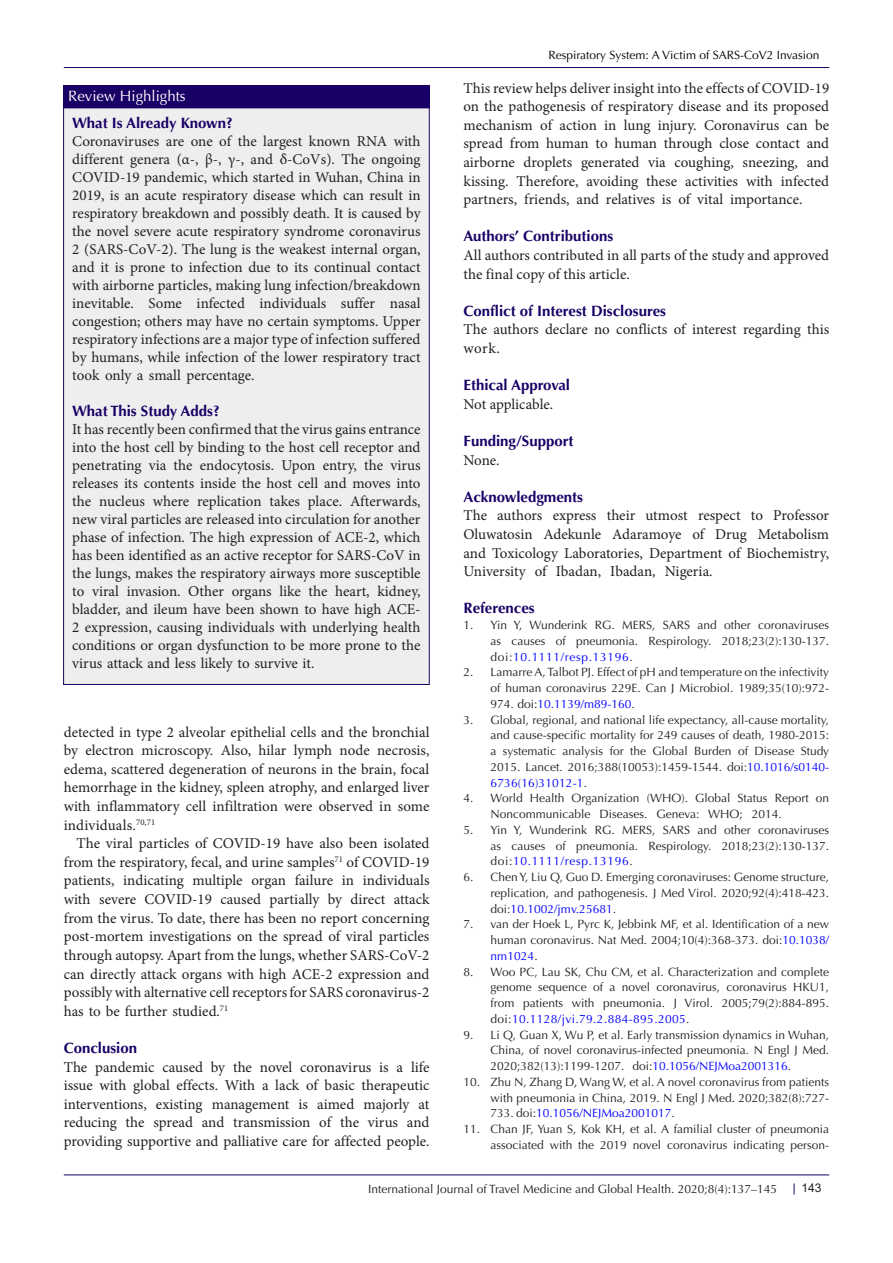
<style>
.page{position:relative;width:893px;height:1263px;background:#fff}
.page>*{position:absolute;margin:0;border:0;box-sizing:border-box;transform-origin:0 0}
.text1{font:15px/18.6px "Minion Pro";color:#231f20;text-align:justify}
.text-titr{font:700 15px "Optima LT Std";color:#190066}
.text1-2{font:700 15px "Optima LT Std";color:#190066}
.t1{font:15px "Optima LT Std";color:#fff}
.t2{font:12px/15.8px "Optima LT Std";color:#231f20;text-align:justify}
.t3{font:12px "Optima LT Std";color:#000001}
.t4{font:12px "Arial";color:#231f20}
.s1{color:#00f}
</style>
<div class="page">
<hr style="left:64px;top:67px;width:765px;height:1px;background:#190066">
<hr style="left:64px;top:1175px;width:765px;height:1px;background:#190066">
<div style="left:64px;top:108px;width:365px;height:576px;background:#eee"></div>
<div style="left:63px;top:86px;width:366px;height:22px;background:#190066"></div>
<p class="t3" style="left:548px;top:48px;width:273px">Respiratory System: A Victim of SARS-CoV2 Invasion</p>
<p class="t1" style="left:68px;top:87px;width:119px">Review Highlights</p>
<p class="text1" style="left:463px;top:79px;width:367px">This review helps deliver insight into the effects of COVID-19 on the pathogenesis of respiratory disease and its proposed mechanism of action in lung injury. Coronavirus can be spread from human to human through close contact and airborne droplets generated via coughing, sneezing, and kissing. Therefore, avoiding these activities with infected partners, friends, and relatives is of vital importance.</p>
<p class="text-titr" style="left:463px;top:228px;width:151px">Authors’ Contributions</p>
<p class="text1" style="left:463px;top:246px;width:367px">All authors contributed in all parts of the study and approved the final copy of this article.</p>
<p class="text-titr" style="left:463px;top:302px;width:204px">Conflict of Interest Disclosures</p>
<p class="text1" style="left:463px;top:320px;width:367px">The authors declare no conflicts of interest regarding this work.</p>
<p class="text-titr" style="left:463px;top:376px;width:108px">Ethical Approval</p>
<p class="text1" style="left:463px;top:395px;width:91px">Not applicable.</p>
<p class="text-titr" style="left:463px;top:432px;width:112px">Funding/Support</p>
<p class="text1" style="left:463px;top:451px;width:38px">None.</p>
<p class="text-titr" style="left:463px;top:488px;width:121px">Acknowledgments</p>
<p class="text1" style="left:463px;top:506px;width:367px">The authors express their utmost respect to Professor Oluwatosin Adekunle Adaramoye of Drug Metabolism and Toxicology Laboratories, Department of Biochemistry, University of Ibadan, Ibadan, Nigeria.</p>
<p class="text-titr" style="left:463px;top:600px;width:73px">References</p>
<p class="t2" style="left:490px;top:617px;width:340px;text-indent:-27px">1. Yin Y, Wunderink RG. MERS, SARS and other coronaviruses as causes of pneumonia. Respirology. 2018;23(2):130-137. doi:<span class="s1">10.1111/resp.13196</span>.</p>
<p class="t2" style="left:490px;top:665px;width:340px;text-indent:-27px">2. Lamarre A, Talbot PJ. Effect of pH and temperature on the infectivity of human coronavirus 229E. Can J Microbiol. 1989;35(10):972- 974. doi:<span class="s1">10.1139/m89-160</span>.</p>
<p class="t2" style="left:490px;top:712px;width:340px;text-indent:-27px">3. Global, regional, and national life expectancy, all-cause mortality, and cause-specific mortality for 249 causes of death, 1980-2015: a systematic analysis for the Global Burden of Disease Study 2015. Lancet. 2016;388(10053):1459-1544. doi:<span class="s1">10.1016/s0140- 6736(16)31012-1</span>.</p>
<p class="t2" style="left:490px;top:791px;width:340px;text-indent:-27px">4. World Health Organization (WHO). Global Status Report on<br>Noncommunicable Diseases. Geneva: WHO; 2014.</p>
<p class="t2" style="left:490px;top:822px;width:340px;text-indent:-27px">5. Yin Y, Wunderink RG. MERS, SARS and other coronaviruses as causes of pneumonia. Respirology. 2018;23(2):130-137. doi:<span class="s1">10.1111/resp.13196</span>.</p>
<p class="t2" style="left:490px;top:869px;width:340px;text-indent:-27px">6. Chen Y, Liu Q, Guo D. Emerging coronaviruses: Genome structure, replication, and pathogenesis. J Med Virol. 2020;92(4):418-423. doi:<span class="s1">10.1002/jmv.25681</span>.</p>
<p class="t2" style="left:490px;top:917px;width:340px;text-indent:-27px">7. van der Hoek L, Pyrc K, Jebbink MF, et al. Identification of a new human coronavirus. Nat Med. 2004;10(4):368-373. doi:<span class="s1">10.1038/ nm1024</span>.</p>
<p class="t2" style="left:490px;top:964px;width:340px;text-indent:-27px">8. Woo PC, Lau SK, Chu CM, et al. Characterization and complete genome sequence of a novel coronavirus, coronavirus HKU1, from patients with pneumonia. J Virol. 2005;79(2):884-895. doi:<span class="s1">10.1128/jvi.79.2.884-895.2005</span>.</p>
<p class="t2" style="left:490px;top:1027px;width:340px;text-indent:-27px">9. Li Q, Guan X, Wu P, et al. Early transmission dynamics in Wuhan, China, of novel coronavirus-infected pneumonia. N Engl J Med.<br>2020;382(13):1199-1207. doi:<span class="s1">10.1056/NEJMoa2001316</span>.</p>
<p class="t2" style="left:490px;top:1074px;width:340px;text-indent:-27px">10. Zhu N, Zhang D, Wang W, et al. A novel coronavirus from patients with pneumonia in China, 2019. N Engl J Med. 2020;382(8):727- 733. doi:<span class="s1">10.1056/NEJMoa2001017</span>.</p>
<p class="t2" style="left:463px;top:1121px;width:367px;text-align:right">11. Chan JF, Yuan S, Kok KH, et al. A familial cluster of pneumonia associated with the 2019 novel coronavirus indicating person-</p>
<p class="text-titr" style="left:72px;top:114px;width:162px">What Is Already Known?</p>
<p class="text1" style="left:72px;top:132px;width:350px;line-height:18px">Coronaviruses are one of the largest known RNA with different genera (α-, β-, γ-, and δ-CoVs). The ongoing COVID-19 pandemic, which started in Wuhan, China in 2019, is an acute respiratory disease which can result in respiratory breakdown and possibly death. It is caused by the novel severe acute respiratory syndrome coronavirus 2 (SARS-CoV-2). The lung is the weakest internal organ, and it is prone to infection due to its continual contact with airborne particles, making lung infection/breakdown inevitable. Some infected individuals suffer nasal congestion; others may have no certain symptoms. Upper respiratory infections are a major type of infection suffered by humans, while infection of the lower respiratory tract took only a small percentage.</p>
<p class="text1-2" style="left:72px;top:402px;width:149px">What This Study Adds?</p>
<p class="text1" style="left:72px;top:420px;width:350px;line-height:18px">It has recently been confirmed that the virus gains entrance into the host cell by binding to the host cell receptor and penetrating via the endocytosis. Upon entry, the virus releases its contents inside the host cell and moves into the nucleus where replication takes place. Afterwards, new viral particles are released into circulation for another phase of infection. The high expression of ACE-2, which has been identified as an active receptor for SARS-CoV in the lungs, makes the respiratory airways more susceptible to viral invasion. Other organs like the heart, kidney, bladder, and ileum have been shown to have high ACE-2 expression, causing individuals with underlying health conditions or organ dysfunction to be more prone to the virus attack and less likely to survive it.</p>
<p class="text1" style="left:64px;top:723px;width:367px">detected in type 2 alveolar epithelial cells and the bronchial by electron microscopy. Also, hilar lymph node necrosis, edema, scattered degeneration of neurons in the brain, focal hemorrhage in the kidney, spleen atrophy, and enlarged liver with inflammatory cell infiltration were observed in some individuals.<sup>70,71</sup></p>
<p class="text1" style="left:64px;top:834px;width:367px;text-indent:13px">The viral particles of COVID-19 have also been isolated from the respiratory, fecal, and urine samples<sup>71</sup> of COVID-19 patients, indicating multiple organ failure in individuals with severe COVID-19 caused partially by direct attack from the virus. To date, there has been no report concerning post-mortem investigations on the spread of viral particles through autopsy. Apart from the lungs, whether SARS-CoV-2 can directly attack organs with high ACE-2 expression and possibly with alternative cell receptors for SARS coronavirus-2 has to be further studied.<sup>71</sup></p>
<p class="text-titr" style="left:64px;top:1039px;width:75px">Conclusion</p>
<p class="text1" style="left:64px;top:1057px;width:367px">The pandemic caused by the novel coronavirus is a life issue with global effects. With a lack of basic therapeutic interventions, existing management is aimed majorly at reducing the spread and transmission of the virus and providing supportive and palliative care for affected people.</p>
<p class="t2" style="left:368px;top:1181px;width:410px">International Journal of Travel Medicine and Global Health. 2020;8(4):137–145</p>
<p class="t4" style="left:801px;top:1180px;width:22px">143</p>
</div>
